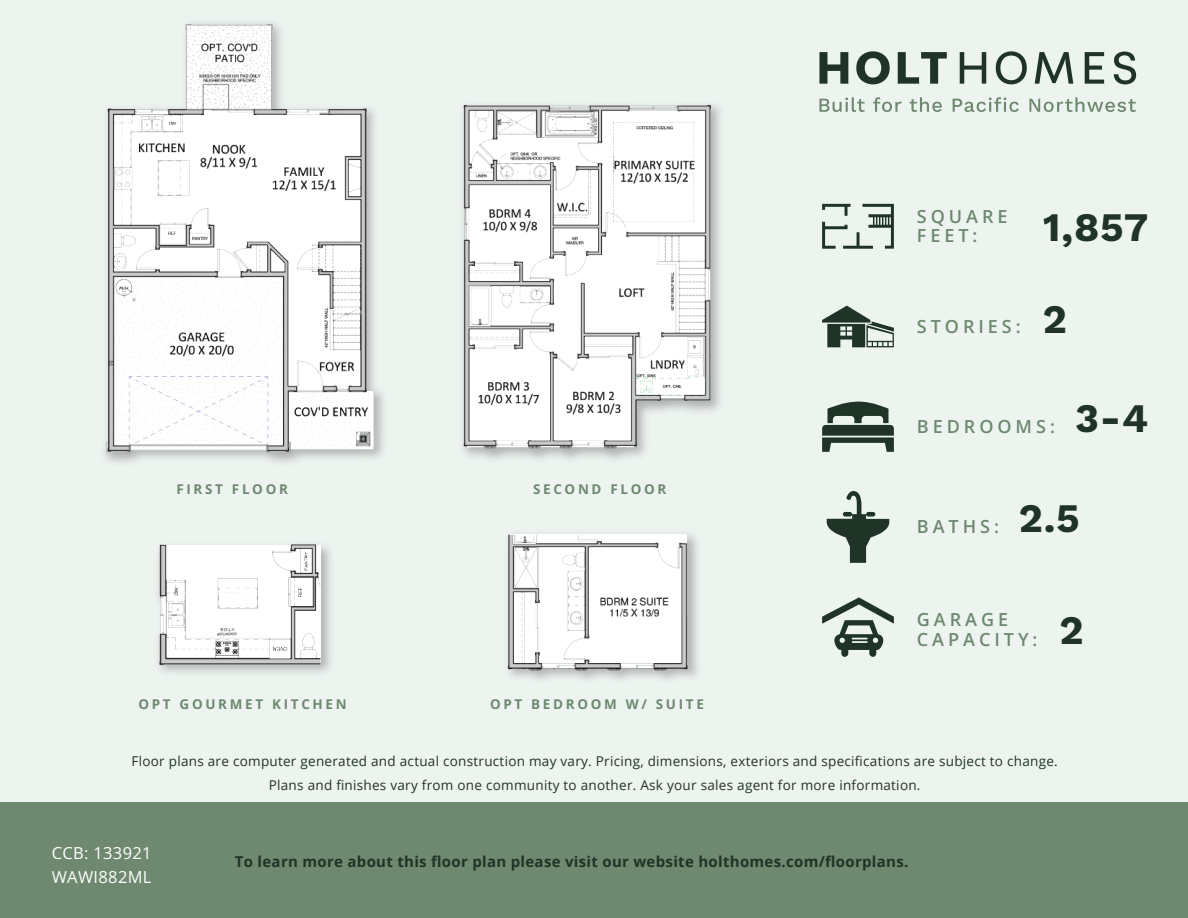
<style>
.page{position:relative;width:1188px;height:918px;background:#edf4f0}
.page>*{position:absolute;margin:0;border:0;box-sizing:border-box;transform-origin:0 0}
.t1{font:700 40.5px "Work Sans";color:#1f3427}
.t2{font:600 18px/19.5px "Open Sans";letter-spacing:.22em;color:#6e896f}
.t3{font:16.5px/23.4px "Open Sans";letter-spacing:.02em;color:#fff}
.t4{font:700 15px "Open Sans";letter-spacing:.02em;color:#1f3427}
.t5{font:13.5px/23.4px "Open Sans";letter-spacing:.02em;color:#1f3427;text-align:center}
.t6{font:700 13.5px "Open Sans";letter-spacing:.2em;color:#6e896f}
</style>
<div class="page">
<div style="left:0;top:803px;width:1188px;height:115px;background:#6e896f"></div>
<svg style="left:819px;top:52px;width:29px;height:32px"></svg>
<svg style="left:856px;top:51px;width:34px;height:33px"></svg>
<svg style="left:898px;top:52px;width:49px;height:32px"></svg>
<svg style="left:960px;top:52px;width:26px;height:32px"></svg>
<svg style="left:996px;top:51px;width:31px;height:33px"></svg>
<svg style="left:1035px;top:52px;width:38px;height:32px"></svg>
<svg style="left:1085px;top:52px;width:19px;height:32px"></svg>
<svg style="left:1114px;top:52px;width:22px;height:32px"></svg>
<svg style="left:819px;top:97px;width:46px;height:15px"></svg>
<svg style="left:873px;top:97px;width:29px;height:15px"></svg>
<svg style="left:910px;top:97px;width:32px;height:15px"></svg>
<svg style="left:953px;top:97px;width:66px;height:15px"></svg>
<svg style="left:1029px;top:97px;width:107px;height:15px"></svg>
<svg style="left:822px;top:204px;width:72px;height:45px"></svg>
<svg style="left:822px;top:597px;width:72px;height:60px"></svg>
<svg style="left:827px;top:491px;width:62px;height:72px"></svg>
<svg style="left:822px;top:402px;width:72px;height:50px"></svg>
<svg style="left:822px;top:306px;width:72px;height:41px"></svg>
<img style="left:506px;top:531px;width:190px;height:147px">
<img style="left:102px;top:20px;width:282px;height:437px">
<img style="left:463px;top:104px;width:258px;height:353px">
<img style="left:158px;top:544px;width:173px;height:129px">
<h2 class="t2" style="left:917px;top:206px;width:92px">SQUARE<br>FEET:</h2>
<h2 class="t2" style="left:917px;top:317px;width:105px">STORIES:</h2>
<h1 class="t1" style="left:1043px;top:204px;width:107px">1,857</h1>
<h1 class="t1" style="left:1043px;top:296px;width:26px">2</h1>
<p class="t6" style="left:176px;top:480px;width:113px">FIRST FLOOR</p>
<p class="t6" style="left:533px;top:480px;width:135px">SECOND FLOOR</p>
<p class="t6" style="left:138px;top:695px;width:210px">OPT GOURMET KITCHEN</p>
<p class="t6" style="left:490px;top:695px;width:215px">OPT BEDROOM W/ SUITE</p>
<h2 class="t2" style="left:917px;top:416px;width:140px">BEDROOMS:</h2>
<h1 class="t1" style="left:1075px;top:395px;width:75px">3-4</h1>
<h2 class="t2" style="left:917px;top:516px;width:84px">BATHS:</h2>
<h1 class="t1" style="left:1019px;top:495px;width:63px">2.5</h1>
<h2 class="t2" style="left:917px;top:610px;width:122px">GARAGE<br>CAPACITY:</h2>
<h1 class="t1" style="left:1059px;top:607px;width:26px">2</h1>
<p class="t5" style="left:131px;top:749px;width:928px">Floor plans are computer generated and actual construction may vary. Pricing, dimensions, exteriors and specifications are subject to change.<br>Plans and finishes vary from one community to another. Ask your sales agent for more information.</p>
<p class="t3" style="left:52px;top:841px;width:102px">CCB: 133921<br>WAWI882ML</p>
<p class="t4" style="left:235px;top:851px;width:675px">To learn more about this floor plan please visit our website holthomes.com/floorplans.</p>
</div>
